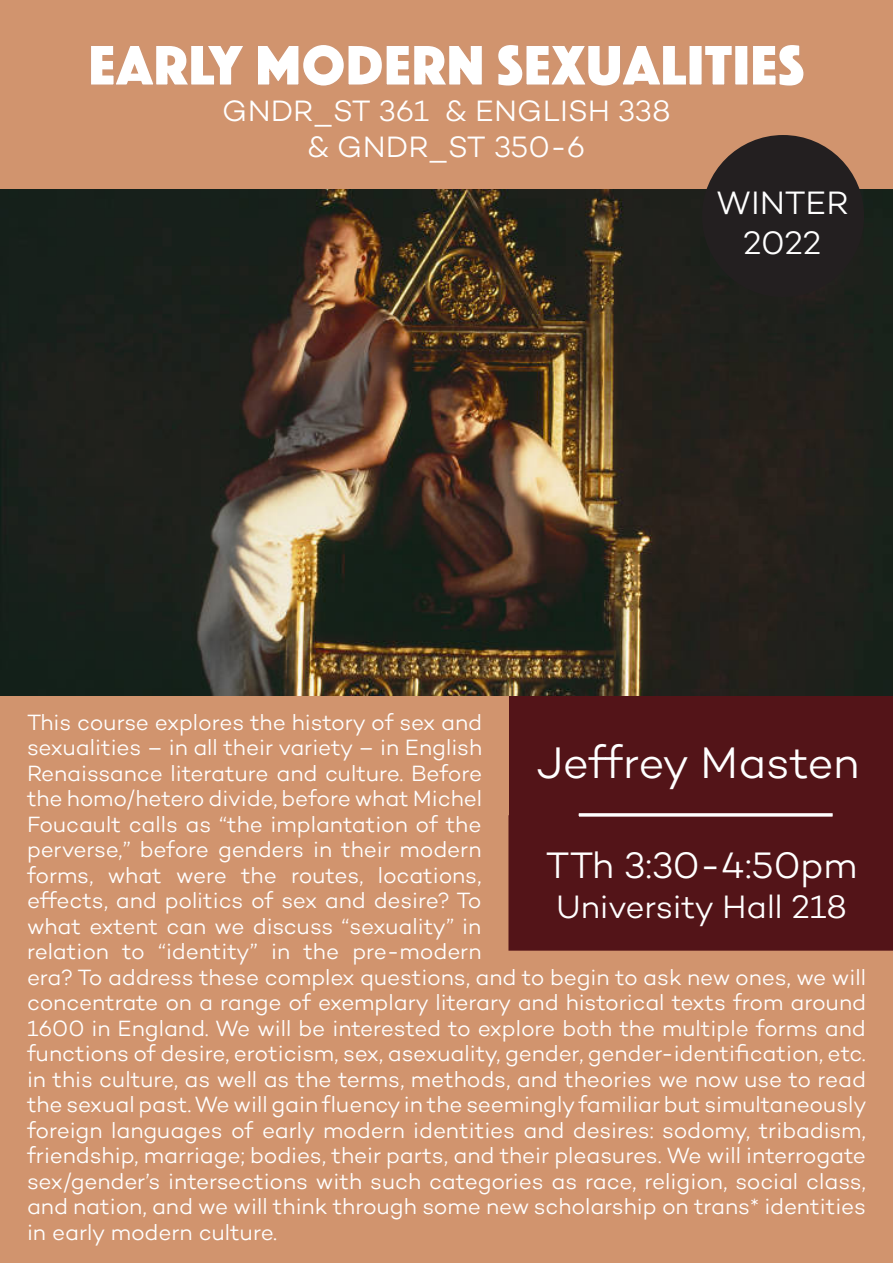
<style>
.page{position:relative;width:893px;height:1263px;background:#fff}
.page>*{position:absolute;margin:0;border:0;box-sizing:border-box;transform-origin:0 0}
.t1{font:60px "Phosphate Solid";color:#fff}
.t2{font:300 45px "Campton";letter-spacing:-.015em;color:#fff}
.t3{font:300 37.5px "Campton";color:#fff}
.t4{font:300 33px/39.6px "Campton";letter-spacing:-.005em;color:#fff;text-align:center}
.t5{font:300 30px/36px "Campton";color:#fff;text-align:center}
.t6{font:300 22.5px/25.5px "Campton";letter-spacing:-.005em;color:#fff}
</style>
<div class="page">
<div style="left:0;top:0;width:893px;height:202px;background:#d1946e"></div>
<div style="left:0;top:688px;width:893px;height:575px;background:#d1946e"></div>
<div style="left:509px;top:693px;width:384px;height:134px;background:#531418"></div>
<div style="left:508px;top:815px;width:385px;height:136px;background:#531418"></div>
<svg style="left:576px;top:813px;width:260px;height:7px"></svg>
<img style="left:0;top:189px;width:893px;height:506px">
<div style="left:702px;top:135px;width:162px;height:162px;background:#231f20;border-radius:50%"></div>
<p class="t1" style="left:88px;top:23px;width:718px">EARLY MODERN SEXUALITIES</p>
<p class="t5" style="left:222px;top:93px;width:450px">GNDR_ST 361 &amp; ENGLISH 338 &amp; GNDR_ST 350-6</p>
<p class="t4" style="left:716px;top:182px;width:134px">WINTER<br>2022</p>
<p class="t6" style="left:27px;top:709px;width:841px">This course explores the history of sex and<br>sexualities – in all their variety – in English<br>Renaissance literature and culture. Before<br>the homo/hetero divide, before what Michel<br>Foucault calls as “the implantation of the<br>perverse,” before genders in their modern<br>forms, what were the routes, locations,<br>effects, and politics of sex and desire? To<br>what extent can we discuss “sexuality” in<br>relation to “identity” in the pre-modern<br>era? To address these complex questions, and to begin to ask new ones, we will concentrate on a range of exemplary literary and historical texts from around 1600 in England. We will be interested to explore both the multiple forms and functions of desire, eroticism, sex, asexuality, gender, gender-identification, etc. in this culture, as well as the terms, methods, and theories we now use to read the sexual past. We will gain fluency in the seemingly familiar but simultaneously foreign languages of early modern identities and desires: sodomy, tribadism, friendship, marriage; bodies, their parts, and their pleasures. We will interrogate sex/gender’s intersections with such categories as race, religion, social class, and nation, and we will think through some new scholarship on trans* identities in early modern culture.</p>
<p class="t2" style="left:537px;top:735px;width:324px">Jeffrey Masten</p>
<p class="t3" style="left:546px;top:842px;width:313px">TTh 3:30-4:50pm</p>
<p class="t4" style="left:556px;top:886px;width:292px">University Hall 218</p>
</div>
